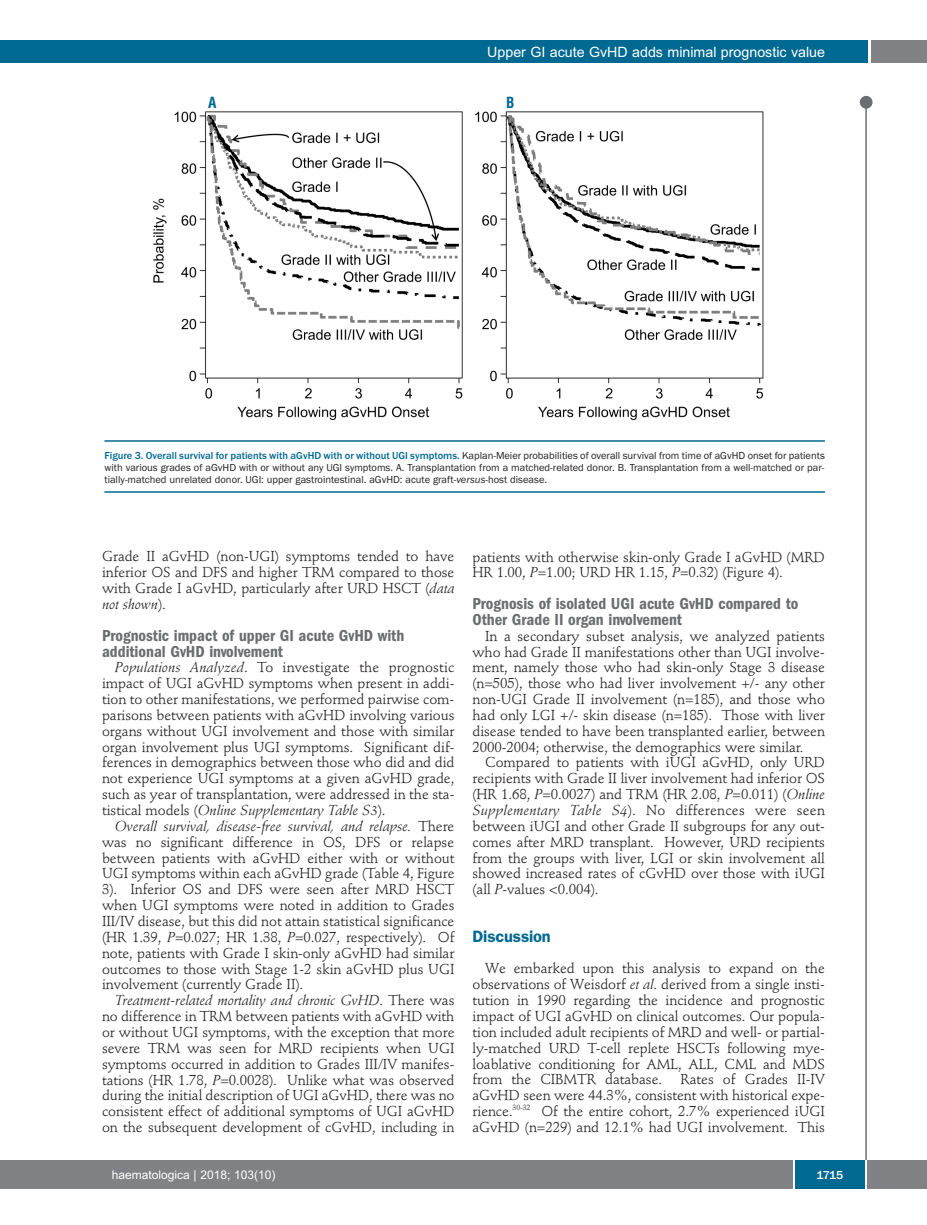
<style>
.page{position:relative;width:927px;height:1225px;background:#fff}
.page>*{position:absolute;margin:0;border:0;box-sizing:border-box;transform-origin:0 0}
.t1{font:600 condensed 16.5px/15.9px "Franklin Gothic";color:#6c6d70}
.t2{font:600 16.5px "Franklin Gothic";letter-spacing:-.01em;color:#006991}
.t3{font:700 condensed 15px "Helvetica";color:#006991}
.t4{font:14.25px/15.9px "Stempel Schneidler";letter-spacing:-.005em;color:#231f20;text-align:justify}
.t5{font:14.25px "Arial";color:#fff}
.t6{font:12px "Arial";color:#fff}
.t7{font:500 12px "Franklin Gothic";color:#fff}
.t8{font:10.5px/12px "Franklin Gothic";color:#231f20;text-align:justify}
.s1{font-weight:500;color:#006991}
.s2{font-style:italic}
</style>
<div class="page">
<div style="left:860px;top:96px;width:12px;height:13px;background:#6c6d70;border-radius:50%"></div>
<hr style="left:865px;top:98px;width:2px;height:1062px;background:#6c6d70">
<div style="left:871px;top:40px;width:56px;height:22px;background:#808285"></div>
<div style="left:18px;top:40px;width:849px;height:22px;background:#006991"></div>
<div style="left:17px;top:1160px;width:910px;height:28px;background:#808285"></div>
<div style="left:795px;top:1160px;width:70px;height:28px;background:#006991"></div>
<hr style="left:793px;top:1160px;width:2px;height:28px;background:#fff">
<hr style="left:865px;top:1160px;width:2px;height:28px;background:#fff">
<div style="left:0;top:40px;width:19px;height:22px;background:#006991"></div>
<div style="left:0;top:1160px;width:18px;height:28px;background:#808285"></div>
<img style="left:153px;top:111px;width:611px;height:310px">
<hr style="left:104px;top:440px;width:721px;height:2px;background:#006991">
<hr style="left:104px;top:491px;width:721px;height:2px;background:#006991">
<p class="t5" style="left:487px;top:44px;width:339px">Upper GI acute GvHD adds minimal prognostic value</p>
<p class="t3" style="left:208px;top:94px;width:10px">A</p>
<p class="t3" style="left:506px;top:94px;width:10px">B</p>
<p class="t8" style="left:104px;top:449px;width:722px"><span class="s1">Figure 3. Overall survival for patients with aGvHD with or without UGI symptoms.</span> Kaplan-Meier probabilities of overall survival from time of aGvHD onset for patients with various grades of aGvHD with or without any UGI symptoms. A. Transplantation from a matched-related donor. B. Transplantation from a well-matched or par&shy;tially-matched unrelated donor. UGI: upper gastrointestinal. aGvHD: acute graft-<span class="s2">versus</span>-host disease.</p>
<p class="t4" style="left:102px;top:550px;width:354px">Grade II aGvHD (non-UGI) symptoms tended to have inferior OS and DFS and higher TRM compared to those with Grade I aGvHD, particularly after URD HSCT (<span class="s2">data not shown</span>).</p>
<p class="t1" style="left:102px;top:628px;width:304px">Prognostic impact of upper GI acute GvHD with additional GvHD involvement</p>
<p class="t4" style="left:102px;top:661px;width:354px;text-indent:13px"><span class="s2">Populations Analyzed</span>. To investigate the prognostic impact of UGI aGvHD symptoms when present in addi&shy;tion to other manifestations, we performed pairwise com&shy;parisons between patients with aGvHD involving various organs without UGI involvement and those with similar organ involvement plus UGI symptoms. Significant dif&shy;ferences in demographics between those who did and did not experience UGI symptoms at a given aGvHD grade, such as year of transplantation, were addressed in the sta&shy;tistical models (<span class="s2">Online Supplementary Table S3</span>).</p>
<p class="t4" style="left:102px;top:819px;width:354px;text-indent:13px"><span class="s2">Overall survival, disease-free survival, and relapse.</span> There was no significant difference in OS, DFS or relapse between patients with aGvHD either with or without UGI symptoms within each aGvHD grade (Table 4, Figure 3). Inferior OS and DFS were seen after MRD HSCT when UGI symptoms were noted in addition to Grades III/IV disease, but this did not attain statistical significance (HR 1.39, <span class="s2">P</span>=0.027; HR 1.38, <span class="s2">P</span>=0.027, respectively). Of note, patients with Grade I skin-only aGvHD had similar outcomes to those with Stage 1-2 skin aGvHD plus UGI involvement (currently Grade II).</p>
<p class="t4" style="left:102px;top:993px;width:354px;text-indent:13px"><span class="s2">Treatment-related mortality and chronic GvHD</span>. There was no difference in TRM between patients with aGvHD with or without UGI symptoms, with the exception that more severe TRM was seen for MRD recipients when UGI symptoms occurred in addition to Grades III/IV manifes&shy;tations (HR 1.78, <span class="s2">P</span>=0.0028). Unlike what was observed during the initial description of UGI aGvHD, there was no consistent effect of additional symptoms of UGI aGvHD on the subsequent development of cGvHD, including in</p>
<p class="t4" style="left:472px;top:550px;width:354px">patients with otherwise skin-only Grade I aGvHD (MRD<br>HR 1.00, <span class="s2">P</span>=1.00; URD HR 1.15, <span class="s2">P</span>=0.32) (Figure 4).</p>
<p class="t1" style="left:472px;top:597px;width:327px">Prognosis of isolated UGI acute GvHD compared to<br>Other Grade II organ involvement</p>
<p class="t4" style="left:472px;top:629px;width:354px;text-indent:13px">In a secondary subset analysis, we analyzed patients who had Grade II manifestations other than UGI involve&shy;ment, namely those who had skin-only Stage 3 disease (n=505), those who had liver involvement +/- any other non-UGI Grade II involvement (n=185), and those who had only LGI +/- skin disease (n=185). Those with liver disease tended to have been transplanted earlier, between 2000-2004; otherwise, the demographics were similar.</p>
<p class="t4" style="left:472px;top:756px;width:354px;text-indent:13px">Compared to patients with iUGI aGvHD, only URD recipients with Grade II liver involvement had inferior OS (HR 1.68, <span class="s2">P</span>=0.0027) and TRM (HR 2.08, <span class="s2">P</span>=0.011) (<span class="s2">Online Supplementary Table S4</span>). No differences were seen between iUGI and other Grade II subgroups for any out&shy;comes after MRD transplant. However, URD recipients from the groups with liver, LGI or skin involvement all showed increased rates of cGvHD over those with iUGI (all <span class="s2">P</span>-values &lt;0.004).</p>
<p class="t2" style="left:472px;top:930px;width:80px">Discussion</p>
<p class="t4" style="left:472px;top:962px;width:354px;text-indent:13px">We embarked upon this analysis to expand on the observations of Weisdorf <span class="s2">et al</span>. derived from a single insti&shy;tution in 1990 regarding the incidence and prognostic impact of UGI aGvHD on clinical outcomes. Our popula&shy;tion included adult recipients of MRD and well- or partial&shy;ly-matched URD T-cell replete HSCTs following mye&shy;loablative conditioning for AML, ALL, CML and MDS from the CIBMTR database.</p>
<p class="t4" style="left:472px;top:1073px;width:354px;text-indent:208px">Rates of Grades II-IV aGvHD seen were 44.3%, consistent with historical expe&shy;rience.<sup>30-32</sup> Of the entire cohort, 2.7% experienced iUGI aGvHD (n=229) and 12.1% had UGI involvement. This</p>
<p class="t6" style="left:112px;top:1167px;width:165px">haematologica | 2018; 103(10)</p>
<p class="t7" style="left:817px;top:1167px;width:28px">1715</p>
</div>
